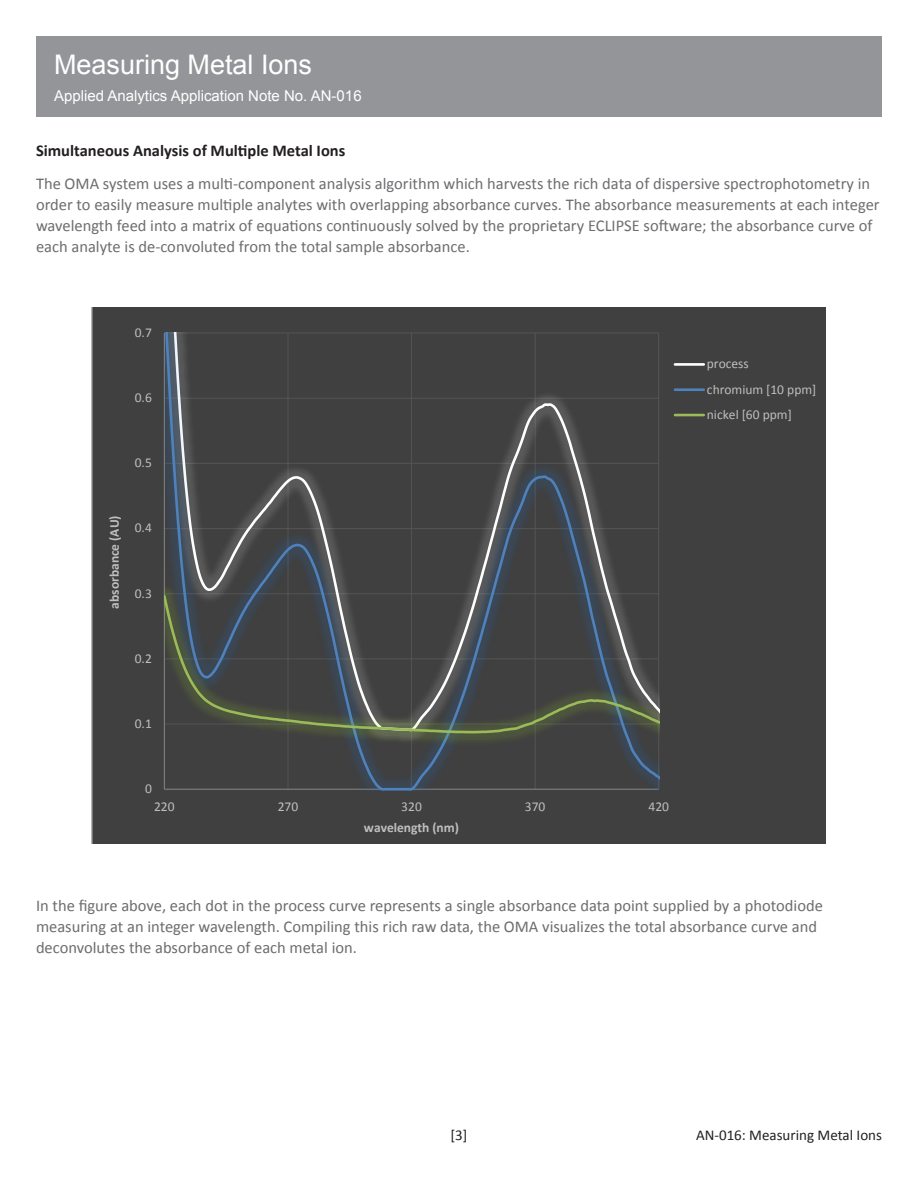
<style>
.page{position:relative;width:918px;height:1188px;background:#fff}
.page>*{position:absolute;margin:0;border:0;box-sizing:border-box;transform-origin:0 0}
.t1{font:27px "Arial";color:#fff}
.Body_Text{font:16.5px/21px "Calibri";color:#6c6d70}
.Body_Title{font:700 16.5px "Calibri";color:#231f20}
.t2{font:15px "Arial";color:#fff}
.t3{font:15px "Calibri";color:#231f20}
.t4{font:13.5px/25.3px "Calibri";color:#bfbfbf}
.t5{font:700 13.5px "Calibri";color:#bfbfbf}
</style>
<div class="page">
<div style="left:36px;top:36px;width:846px;height:81px;background:#939598"></div>
<svg style="left:92px;top:308px;width:734px;height:536px;background:#434545"></svg>
<h1 class="t1" style="left:54px;top:46px;width:260px">Measuring Metal Ions</h1>
<p class="t2" style="left:54px;top:86px;width:309px">Applied Analytics Application Note No. AN-016</p>
<p class="Body_Title" style="left:36px;top:140px;width:311px">Simultaneous Analysis of Multiple Metal Ions</p>
<p class="Body_Text" style="left:36px;top:173px;width:845px">The OMA system uses a multi-component analysis algorithm which harvests the rich data of dispersive spectrophotometry in order to easily measure multiple analytes with overlapping absorbance curves. The absorbance measurements at each integer wavelength feed into a matrix of equations continuously solved by the proprietary ECLIPSE software; the absorbance curve of each analyte is de-convoluted from the total sample absorbance.</p>
<p class="t4" style="left:135px;top:320px;width:19px">0.7</p>
<p class="t4" style="left:135px;top:385px;width:19px">0.6</p>
<p class="t4" style="left:135px;top:450px;width:19px">0.5</p>
<p class="t5" style="left:106px;top:609px;width:95px;rotate:-90deg">absorbance (AU)</p>
<p class="t4" style="left:135px;top:515px;width:19px">0.4</p>
<p class="t4" style="left:135px;top:580px;width:19px">0.3</p>
<p class="t4" style="left:135px;top:646px;width:19px">0.2</p>
<p class="t4" style="left:135px;top:711px;width:19px">0.1</p>
<p class="t4" style="left:145px;top:776px;width:8px">0</p>
<p class="t4" style="left:154px;top:794px;width:22px">220</p>
<p class="t4" style="left:278px;top:794px;width:22px">270</p>
<p class="t4" style="left:401px;top:794px;width:22px">320</p>
<p class="t4" style="left:525px;top:794px;width:22px">370</p>
<p class="t4" style="left:649px;top:794px;width:22px">420</p>
<p class="t5" style="left:364px;top:819px;width:97px">wavelength (nm)</p>
<p class="t4" style="left:707px;top:351px;width:111px">process<br>chromium [10 ppm] nickel [60 ppm]</p>
<p class="Body_Text" style="left:36px;top:895px;width:788px">In the figure above, each dot in the process curve represents a single absorbance data point supplied by a photodiode measuring at an integer wavelength. Compiling this rich raw data, the OMA visualizes the total absorbance curve and deconvolutes the absorbance of each metal ion.</p>
<p class="t3" style="left:451px;top:1125px;width:18px">[3]</p>
<p class="t3" style="left:696px;top:1125px;width:187px">AN-016: Measuring Metal Ions</p>
</div>
